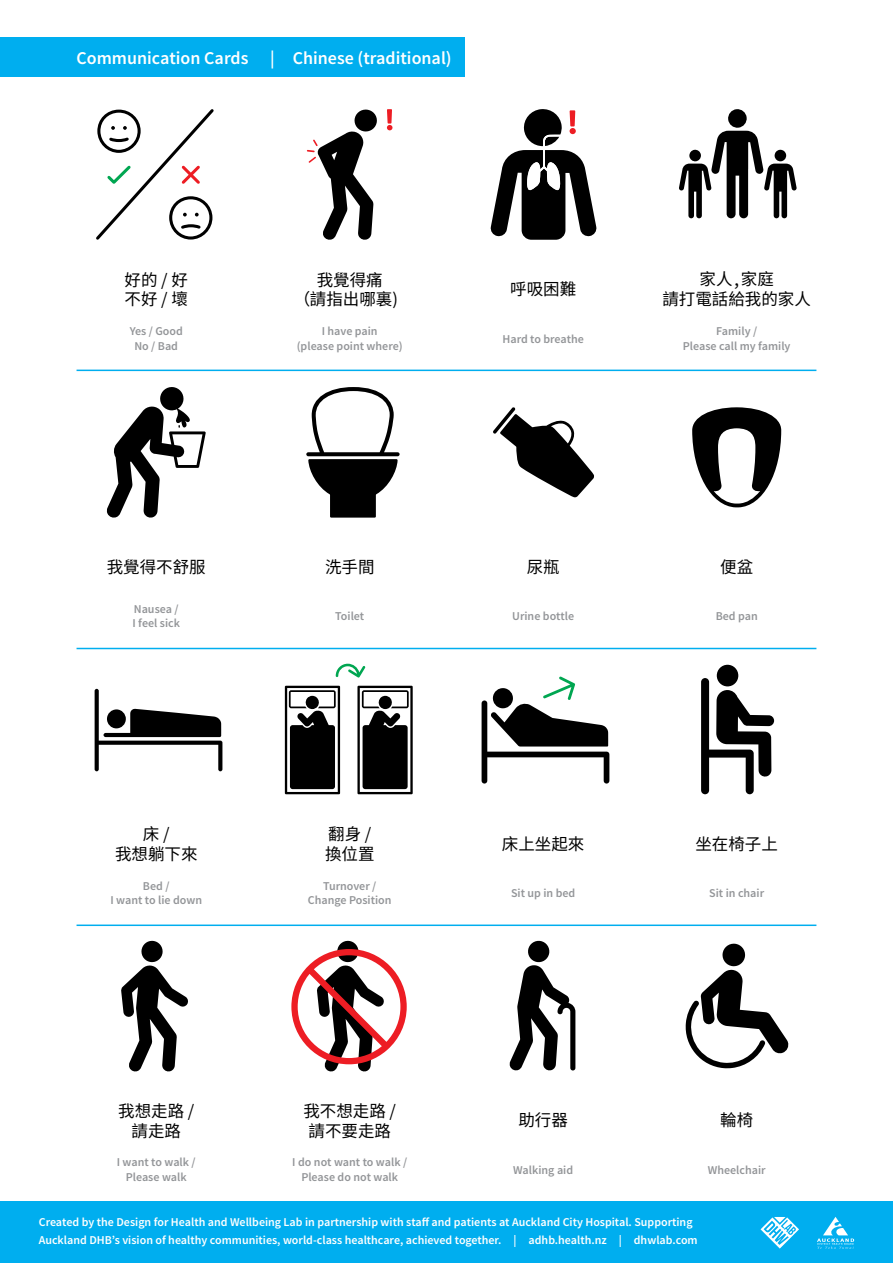
<style>
.page{position:relative;width:893px;height:1263px;background:#fff}
.page>*{position:absolute;margin:0;border:0;box-sizing:border-box;transform-origin:0 0}
.t1{font:600 18px "Source Sans Pro";color:#fff}
.t2{font:16.5px/19.8px "Noto Sans CJ Ktc";color:#000;text-align:center}
.t3{font:600 12px/14.4px "Source Sans Pro";color:#939598;text-align:center}
.t4{font:600 12px/18px "Source Sans Pro";color:#fff}
</style>
<div class="page">
<div style="left:0;top:1201px;width:893px;height:62px;background:#00aeef"></div>
<svg style="left:760px;top:1217px;width:39px;height:31px"></svg>
<svg style="left:817px;top:1217px;width:37px;height:32px"></svg>
<div style="left:0;top:38px;width:464px;height:39px;background:#00aeef"></div>
<svg style="left:96px;top:109px;width:118px;height:131px"></svg>
<svg style="left:307px;top:109px;width:70px;height:131px"></svg>
<svg style="left:387px;top:109px;width:5px;height:21px"></svg>
<svg style="left:490px;top:109px;width:107px;height:131px"></svg>
<svg style="left:679px;top:109px;width:118px;height:109px"></svg>
<svg style="left:107px;top:387px;width:99px;height:131px"></svg>
<svg style="left:692px;top:407px;width:89px;height:100px"></svg>
<svg style="left:306px;top:387px;width:94px;height:131px"></svg>
<svg style="left:493px;top:407px;width:101px;height:91px"></svg>
<svg style="left:121px;top:940px;width:67px;height:132px"></svg>
<svg style="left:509px;top:940px;width:66px;height:131px"></svg>
<svg style="left:685px;top:943px;width:104px;height:125px"></svg>
<svg style="left:291px;top:940px;width:116px;height:132px"></svg>
<hr style="left:77px;top:370px;width:739px;height:1px;background:#00aeef">
<hr style="left:77px;top:648px;width:739px;height:1px;background:#00aeef">
<hr style="left:77px;top:924px;width:739px;height:2px;background:#00aeef">
<div style="left:717px;top:665px;width:21px;height:21px;background:#000;border-radius:50%"></div>
<svg style="left:701px;top:678px;width:73px;height:116px"></svg>
<svg style="left:482px;top:676px;width:127px;height:107px"></svg>
<svg style="left:95px;top:689px;width:127px;height:82px"></svg>
<div style="left:107px;top:709px;width:19px;height:19px;background:#000;border-radius:50%"></div>
<svg style="left:357px;top:686px;width:56px;height:108px"></svg>
<svg style="left:285px;top:686px;width:55px;height:108px"></svg>
<svg style="left:336px;top:664px;width:29px;height:13px"></svg>
<h1 class="t1" style="left:77px;top:46px;width:377px">Communication Cards | Chinese (traditional)</h1>
<h2 class="t2" style="left:125px;top:270px;width:65px;text-align:left">好的 / 好不好 / 壞</h2>
<p class="t3" style="left:130px;top:324px;width:55px">Yes / Good<br>No / Bad</p>
<h2 class="t2" style="left:294px;top:270px;width:105px">我覺得痛<br>（請指出哪裏)</h2>
<p class="t3" style="left:297px;top:324px;width:107px">I have pain<br>(please point where)</p>
<h2 class="t2" style="left:510px;top:280px;width:67px">呼吸困難</h2>
<p class="t3" style="left:502px;top:332px;width:83px">Hard to breathe</p>
<h2 class="t2" style="left:662px;top:270px;width:150px">家人，家庭<br>請打電話給我的家人</h2>
<p class="t3" style="left:683px;top:324px;width:109px">Family /<br>Please call my family</p>
<h2 class="t2" style="left:107px;top:558px;width:100px">我覺得不舒服</h2>
<h2 class="t2" style="left:325px;top:557px;width:51px">洗手間</h2>
<h2 class="t2" style="left:527px;top:557px;width:34px">尿瓶</h2>
<h2 class="t2" style="left:720px;top:557px;width:34px">便盆</h2>
<p class="t3" style="left:133px;top:602px;width:49px;text-align:left">Nausea /<br>I feel sick</p>
<p class="t3" style="left:335px;top:609px;width:30px">Toilet</p>
<p class="t3" style="left:512px;top:609px;width:64px">Urine bottle</p>
<p class="t3" style="left:716px;top:609px;width:44px">Bed pan</p>
<h2 class="t2" style="left:115px;top:824px;width:84px">床 /<br>我想躺下來</h2>
<h2 class="t2" style="left:325px;top:824px;width:51px;text-align:left">翻身 /換位置</h2>
<h2 class="t2" style="left:502px;top:834px;width:84px">床上坐起來</h2>
<h2 class="t2" style="left:695px;top:834px;width:84px">坐在椅子上</h2>
<p class="t3" style="left:110px;top:879px;width:93px">Bed /<br>I want to lie down</p>
<p class="t3" style="left:308px;top:879px;width:85px">Turnover /<br>Change Position</p>
<p class="t3" style="left:511px;top:886px;width:66px">Sit up in bed</p>
<p class="t3" style="left:709px;top:886px;width:56px">Sit in chair</p>
<h2 class="t2" style="left:118px;top:1101px;width:78px">我想走路 /請走路</h2>
<h2 class="t2" style="left:303px;top:1101px;width:94px">我不想走路 /請不要走路</h2>
<h2 class="t2" style="left:518px;top:1111px;width:51px">助行器</h2>
<h2 class="t2" style="left:720px;top:1111px;width:34px">輪椅</h2>
<p class="t3" style="left:117px;top:1155px;width:80px">I want to walk /<br>Please walk</p>
<p class="t3" style="left:292px;top:1155px;width:116px">I do not want to walk /<br>Please do not walk</p>
<p class="t3" style="left:513px;top:1163px;width:61px">Walking aid</p>
<p class="t3" style="left:708px;top:1163px;width:59px">Wheelchair</p>
<p class="t4" style="left:39px;top:1213px;width:660px">Created by the Design for Health and Wellbeing Lab in partnership with staff and patients at Auckland City Hospital. Supporting<br>Auckland DHB’s vision of healthy communities, world-class healthcare, achieved together. | adhb.health.nz | dhwlab.com</p>
</div>
